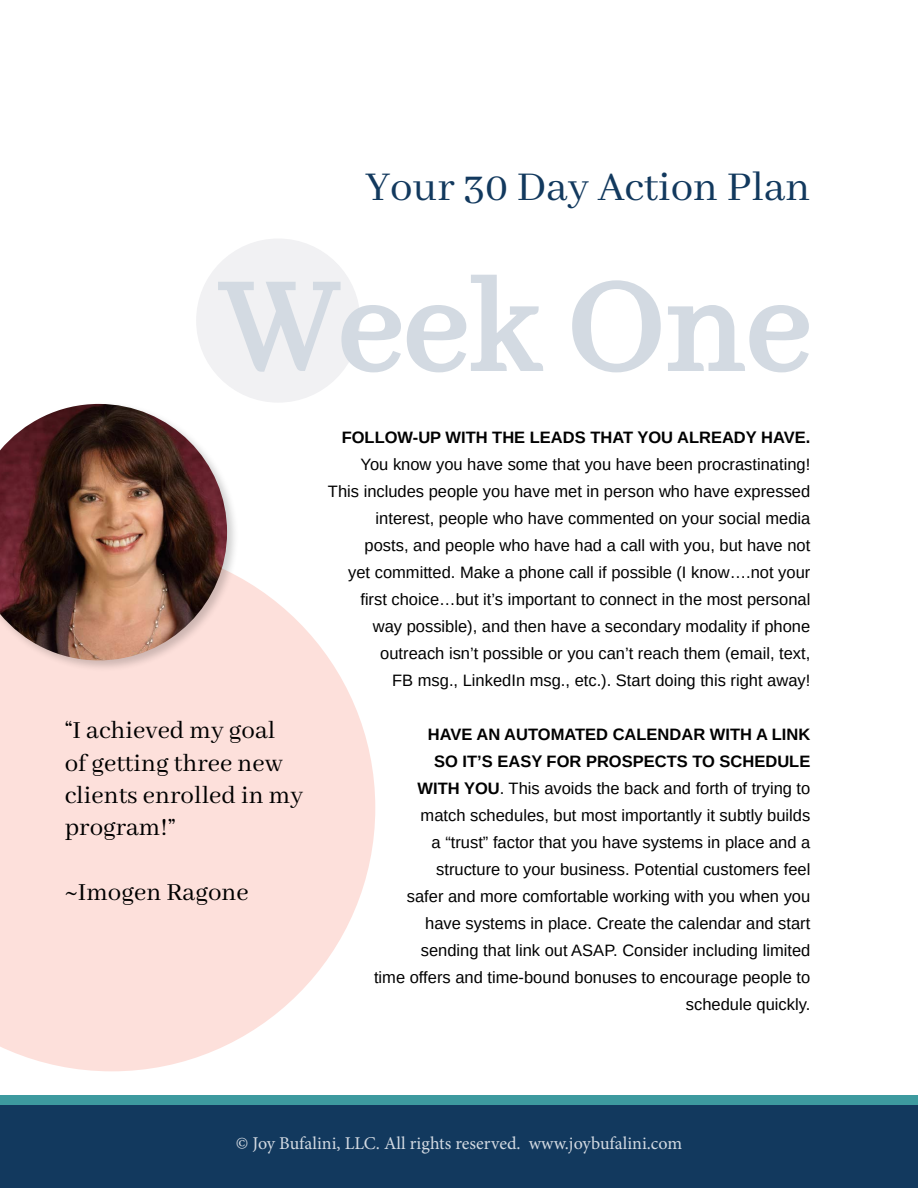
<style>
.page{position:relative;width:918px;height:1188px;background:#fff}
.page>*{position:absolute;margin:0;border:0;box-sizing:border-box;transform-origin:0 0}
.t1{font:144.3px "Abhaya Libre";color:#d3dae2}
.t2{font:45px "Abhaya Libre";color:#12395e}
.t3{font:27px/32.4px "Abhaya Libre";color:#000}
.t4{font:18px "Minion Pro";color:#d3dae2}
.t5{font:16.5px/27px "Arimo";color:#000;text-align:right}
.t6{font:700 16.5px "Arimo";color:#000}
.s1{font-weight:700}
</style>
<div class="page">
<div style="left:0;top:1095px;width:918px;height:82px;background:#3d9a9f"></div>
<div style="left:0;top:1106px;width:918px;height:82px;background:#12395e"></div>
<div style="left:196px;top:238px;width:164px;height:165px;background:#f1f1f3;border-radius:50%"></div>
<svg style="left:218px;top:274px;width:325px;height:99px"></svg>
<svg style="left:572px;top:280px;width:237px;height:93px"></svg>
<svg style="left:0;top:578px;width:375px;height:493px;background:#fde4e0"></svg>
<div style="left:0;top:401px;width:240px;height:272px;background:#000;opacity:.19"></div>
<img style="left:0;top:404px;width:227px;height:256px">
<h2 class="t2" style="left:366px;top:162px;width:446px">Your 30 Day Action Plan</h2>
<h1 class="t1" style="left:221px;top:248px;width:592px">Week One</h1>
<h3 class="t3" style="left:65px;top:715px;width:240px">“I achieved my goal of getting three new clients enrolled in my program!”</h3>
<h3 class="t3" style="left:65px;top:877px;width:185px">~Imogen Ragone</h3>
<p class="t6" style="left:342px;top:426px;width:470px">FOLLOW-UP WITH THE LEADS THAT YOU ALREADY HAVE.</p>
<p class="t5" style="left:328px;top:451px;width:484px">You know you have some that you have been procrastinating!<br>This includes people you have met in person who have expressed interest, people who have commented on your social media posts, and people who have had a call with you, but have not<br>yet committed. Make a phone call if possible (I know….not your first choice…but it’s important to connect in the most personal way possible), and then have a secondary modality if phone outreach isn’t possible or you can’t reach them (email, text,<br>FB msg., LinkedIn msg., etc.). Start doing this right away!</p>
<p class="t5" style="left:374px;top:721px;width:438px"><span class="s1">HAVE AN AUTOMATED CALENDAR WITH A LINK<br>SO IT’S EASY FOR PROSPECTS TO SCHEDULE<br>WITH YOU</span>. This avoids the back and forth of trying to match schedules, but most importantly it subtly builds<br>a “trust” factor that you have systems in place and a structure to your business. Potential customers feel<br>safer and more comfortable working with you when you have systems in place. Create the calendar and start sending that link out ASAP. Consider including limited<br>time offers and time-bound bonuses to encourage people to schedule quickly.</p>
<p class="t4" style="left:236px;top:1131px;width:448px">© Joy Bufalini, LLC. All rights reserved. www.joybufalini.com</p>
</div>
